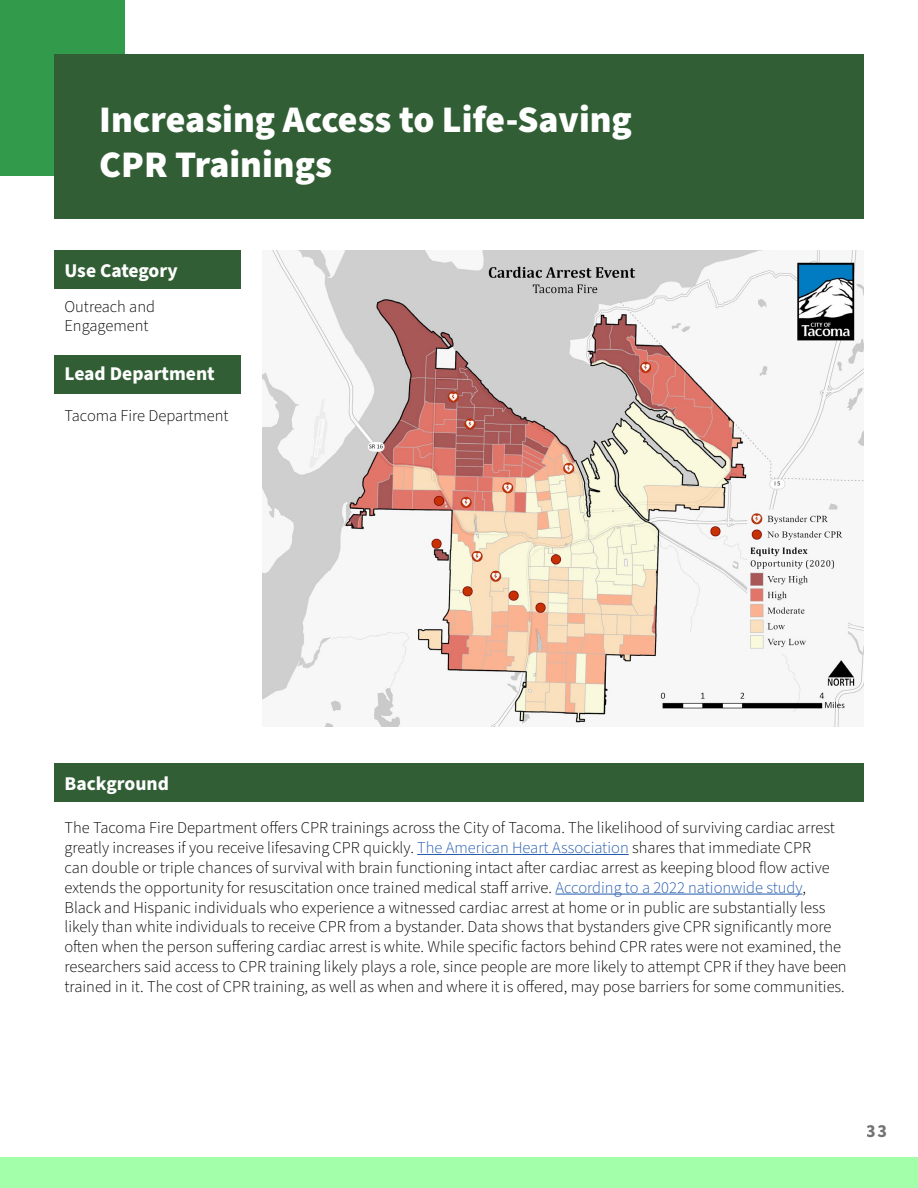
<style>
.page{position:relative;width:918px;height:1188px;background:#fff}
.page>*{position:absolute;margin:0;border:0;box-sizing:border-box;transform-origin:0 0}
.t1{font:900 37.5px/45px "Source Sans Pro";color:#fff}
.t2{font:700 19.5px "Source Sans Pro";color:#fff}
.t3{font:700 18px "Source Sans Pro";color:#000}
.t4{font:300 16.5px/19.8px "Source Sans Pro";color:#000}
.s1{color:#2159ad}
</style>
<div class="page">
<div style="left:0;top:0;width:124px;height:176px;background:#329b4b"></div>
<div style="left:54px;top:251px;width:187px;height:38px;background:#315e34"></div>
<div style="left:54px;top:763px;width:810px;height:39px;background:#315e34"></div>
<div style="left:54px;top:54px;width:810px;height:164px;background:#315e34"></div>
<hr style="left:417px;top:854px;width:212px;height:1px;background:#2159ad">
<hr style="left:555px;top:894px;width:247px;height:1px;background:#2159ad">
<div style="left:0;top:1158px;width:918px;height:30px;background:#a4ffab"></div>
<img style="left:263px;top:251px;width:601px;height:476px">
<div style="left:54px;top:355px;width:187px;height:39px;background:#315e34"></div>
<h1 class="t1" style="left:99px;top:98px;width:534px">Increasing Access to Life-Saving<br>CPR Trainings</h1>
<p class="t2" style="left:64px;top:258px;width:115px">Use Category</p>
<p class="t4" style="left:64px;top:297px;width:92px">Outreach and<br>Engagement</p>
<p class="t2" style="left:64px;top:360px;width:152px">Lead Department</p>
<p class="t4" style="left:64px;top:406px;width:166px">Tacoma Fire Department</p>
<p class="t2" style="left:64px;top:770px;width:106px">Background</p>
<p class="t4" style="left:64px;top:819px;width:784px">The Tacoma Fire Department offers CPR trainings across the City of Tacoma. The likelihood of surviving cardiac arrest greatly increases if you receive lifesaving CPR quickly. <span class="s1">The American Heart Association</span> shares that immediate CPR<br>can double or triple chances of survival with brain functioning intact after cardiac arrest as keeping blood flow active extends the opportunity for resuscitation once trained medical staff arrive. <span class="s1">According to a 2022 nationwide study</span>,<br>Black and Hispanic individuals who experience a witnessed cardiac arrest at home or in public are substantially less likely than white individuals to receive CPR from a bystander. Data shows that bystanders give CPR significantly more often when the person suffering cardiac arrest is white. While specific factors behind CPR rates were not examined, the researchers said access to CPR training likely plays a role, since people are more likely to attempt CPR if they have been trained in it. The cost of CPR training, as well as when and where it is offered, may pose barriers for some communities.</p>
<p class="t3" style="left:867px;top:1119px;width:22px">33</p>
</div>
